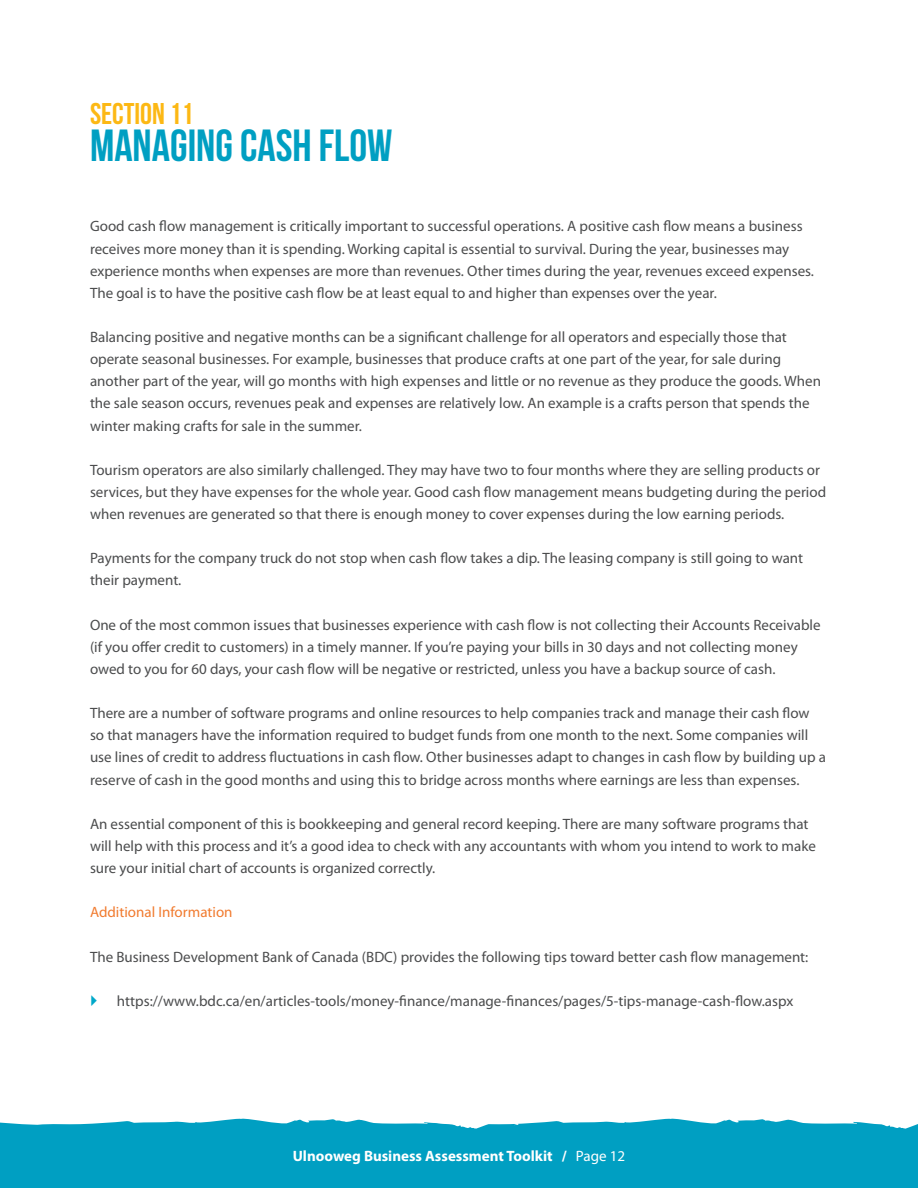
<style>
.page{position:relative;width:918px;height:1188px;background:#fff}
.page>*{position:absolute;margin:0;border:0;box-sizing:border-box;transform-origin:0 0}
.t1{font:700 45px "Bebas Neue";color:#009fc2}
.t2{font:700 30px "Bebas Neue";color:#fcb814}
.t3{font:15px/22.2px "Myriad Pro";color:#4b4c4d}
.t4{font:700 15px "Myriad Pro";color:#fff}
.t5{font:15px "Myriad Pro";color:#f17b2f}
.s1{font-weight:400}
</style>
<div class="page">
<div style="left:0;top:1112px;width:918px;height:76px;background:#009fc2"></div>
<svg style="left:0;top:1112px;width:918px;height:17px"></svg>
<h2 class="t2" style="left:90px;top:97px;width:105px">SECTION 11</h2>
<h1 class="t1" style="left:90px;top:121px;width:304px">MANAGING CASH FLOW</h1>
<p class="t3" style="left:90px;top:215px;width:726px">Good cash flow management is critically important to successful operations. A positive cash flow means a business receives more money than it is spending. Working capital is essential to survival. During the year, businesses may experience months when expenses are more than revenues. Other times during the year, revenues exceed expenses.<br>The goal is to have the positive cash flow be at least equal to and higher than expenses over the year.</p>
<p class="t3" style="left:90px;top:326px;width:732px">Balancing positive and negative months can be a significant challenge for all operators and especially those that operate seasonal businesses. For example, businesses that produce crafts at one part of the year, for sale during another part of the year, will go months with high expenses and little or no revenue as they produce the goods. When the sale season occurs, revenues peak and expenses are relatively low. An example is a crafts person that spends the winter making crafts for sale in the summer.</p>
<p class="t3" style="left:90px;top:458px;width:738px">Tourism operators are also similarly challenged. They may have two to four months where they are selling products or services, but they have expenses for the whole year. Good cash flow management means budgeting during the period when revenues are generated so that there is enough money to cover expenses during the low earning periods.</p>
<p class="t3" style="left:90px;top:547px;width:715px">Payments for the company truck do not stop when cash flow takes a dip. The leasing company is still going to want their payment.</p>
<p class="t3" style="left:90px;top:613px;width:732px">One of the most common issues that businesses experience with cash flow is not collecting their Accounts Receivable (if you offer credit to customers) in a timely manner. If you’re paying your bills in 30 days and not collecting money owed to you for 60 days, your cash flow will be negative or restricted, unless you have a backup source of cash.</p>
<p class="t3" style="left:90px;top:702px;width:738px">There are a number of software programs and online resources to help companies track and manage their cash flow so that managers have the information required to budget funds from one month to the next. Some companies will use lines of credit to address fluctuations in cash flow. Other businesses adapt to changes in cash flow by building up a reserve of cash in the good months and using this to bridge across months where earnings are less than expenses.</p>
<p class="t3" style="left:90px;top:812px;width:727px">An essential component of this is bookkeeping and general record keeping. There are many software programs that will help with this process and it’s a good idea to check with any accountants with whom you intend to work to make sure your initial chart of accounts is organized correctly.</p>
<p class="t5" style="left:90px;top:903px;width:144px">Additional Information</p>
<p class="t3" style="left:90px;top:945px;width:720px">The Business Development Bank of Canada (BDC) provides the following tips toward better cash flow management:</p>
<p class="t3" style="left:117px;top:989px;width:678px">https://www.bdc.ca/en/articles-tools/money-finance/manage-finances/pages/5-tips-manage-cash-flow.aspx</p>
<p class="t4" style="left:293px;top:1146px;width:334px">Ulnooweg Business Assessment Toolkit / <span class="s1">Page 12</span></p>
</div>
